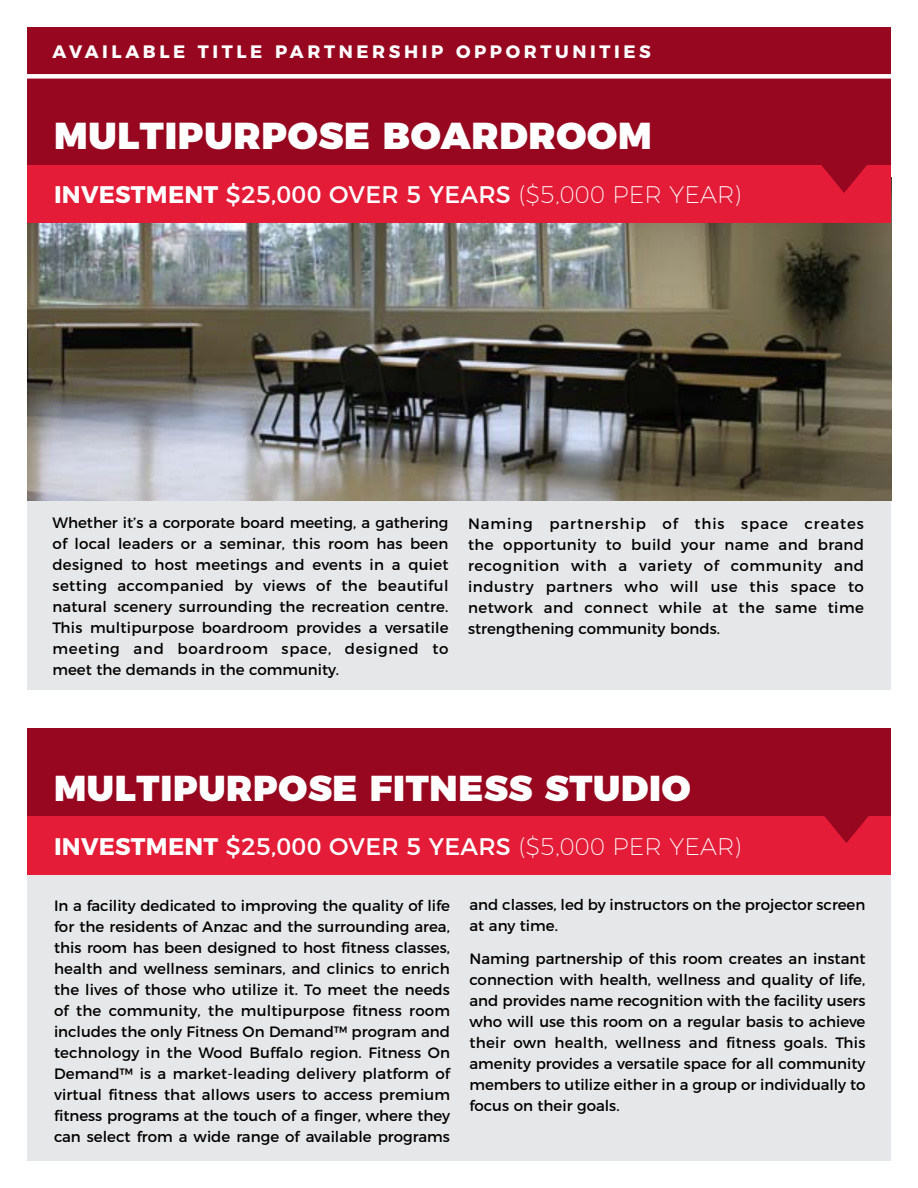
<style>
.page{position:relative;width:918px;height:1188px;background:#fff}
.page>*{position:absolute;margin:0;border:0;box-sizing:border-box;transform-origin:0 0}
.t1{font:900 37.5px "Montserrat";letter-spacing:.02em;color:#fff}
.t2{font:900 36px "Montserrat";letter-spacing:.02em;color:#fff}
.t3{font:24px "Montserrat";letter-spacing:.01em;color:#fff}
.t4{font:700 18px "Montserrat";letter-spacing:.2em;color:#fff}
.t5{font:15px/21px "Montserrat";color:#000;text-align:justify}
.s1{font-weight:700}
.s2{font-weight:200}
</style>
<div class="page">
<div style="left:27px;top:501px;width:864px;height:188px;background:#e6e7e8"></div>
<div style="left:27px;top:873px;width:864px;height:288px;background:#e6e7e8"></div>
<img style="left:27px;top:223px;width:864px;height:278px">
<div style="left:27px;top:94px;width:864px;height:129px;background:#e41c38"></div>
<div style="left:27px;top:27px;width:864px;height:137px;background:#970820"></div>
<svg style="left:820px;top:164px;width:49px;height:29px"></svg>
<div style="left:27px;top:746px;width:864px;height:129px;background:#e41c38"></div>
<div style="left:27px;top:728px;width:864px;height:88px;background:#970820"></div>
<svg style="left:824px;top:816px;width:45px;height:27px"></svg>
<div style="left:0;top:74px;width:918px;height:5px;background:#fff"></div>
<p class="t4" style="left:52px;top:37px;width:600px">AVAILABLE TITLE PARTNERSHIP OPPORTUNITIES</p>
<h1 class="t1" style="left:54px;top:104px;width:599px">MULTIPURPOSE BOARDROOM</h1>
<h3 class="t3" style="left:54px;top:176px;width:689px"><span class="s1">INVESTMENT</span> $25,000 OVER 5 YEARS <span class="s2">($5,000 PER YEAR)</span></h3>
<p class="t5" style="left:52px;top:511px;width:398px">Whether it’s a corporate board meeting, a gathering of local leaders or a seminar, this room has been designed to host meetings and events in a quiet setting accompanied by views of the beautiful natural scenery surrounding the recreation centre.<br>This multipurpose boardroom provides a versatile meeting and boardroom space, designed to meet the demands in the community.</p>
<p class="t5" style="left:468px;top:512px;width:398px">Naming partnership of this space creates the opportunity to build your name and brand recognition with a variety of community and industry partners who will use this space to network and connect while at the same time strengthening community bonds.</p>
<h2 class="t2" style="left:54px;top:758px;width:638px">MULTIPURPOSE FITNESS STUDIO</h2>
<h3 class="t3" style="left:54px;top:827px;width:689px"><span class="s1">INVESTMENT</span> $25,000 OVER 5 YEARS <span class="s2">($5,000 PER YEAR)</span></h3>
<p class="t5" style="left:54px;top:894px;width:398px">In a facility dedicated to improving the quality of life for the residents of Anzac and the surrounding area, this room has been designed to host fitness classes, health and wellness seminars, and clinics to enrich the lives of those who utilize it. To meet the needs of the community, the multipurpose fitness room includes the only Fitness On Demand™ program and technology in the Wood Buffalo region. Fitness On Demand™ is a market-leading delivery platform of virtual fitness that allows users to access premium fitness programs at the touch of a finger, where they can select from a wide range of available programs</p>
<p class="t5" style="left:470px;top:893px;width:397px">and classes, led by instructors on the projector screen at any time.</p>
<p class="t5" style="left:470px;top:947px;width:398px">Naming partnership of this room creates an instant connection with health, wellness and quality of life, and provides name recognition with the facility users who will use this room on a regular basis to achieve their own health, wellness and fitness goals. This amenity provides a versatile space for all community members to utilize either in a group or individually to focus on their goals.</p>
</div>
